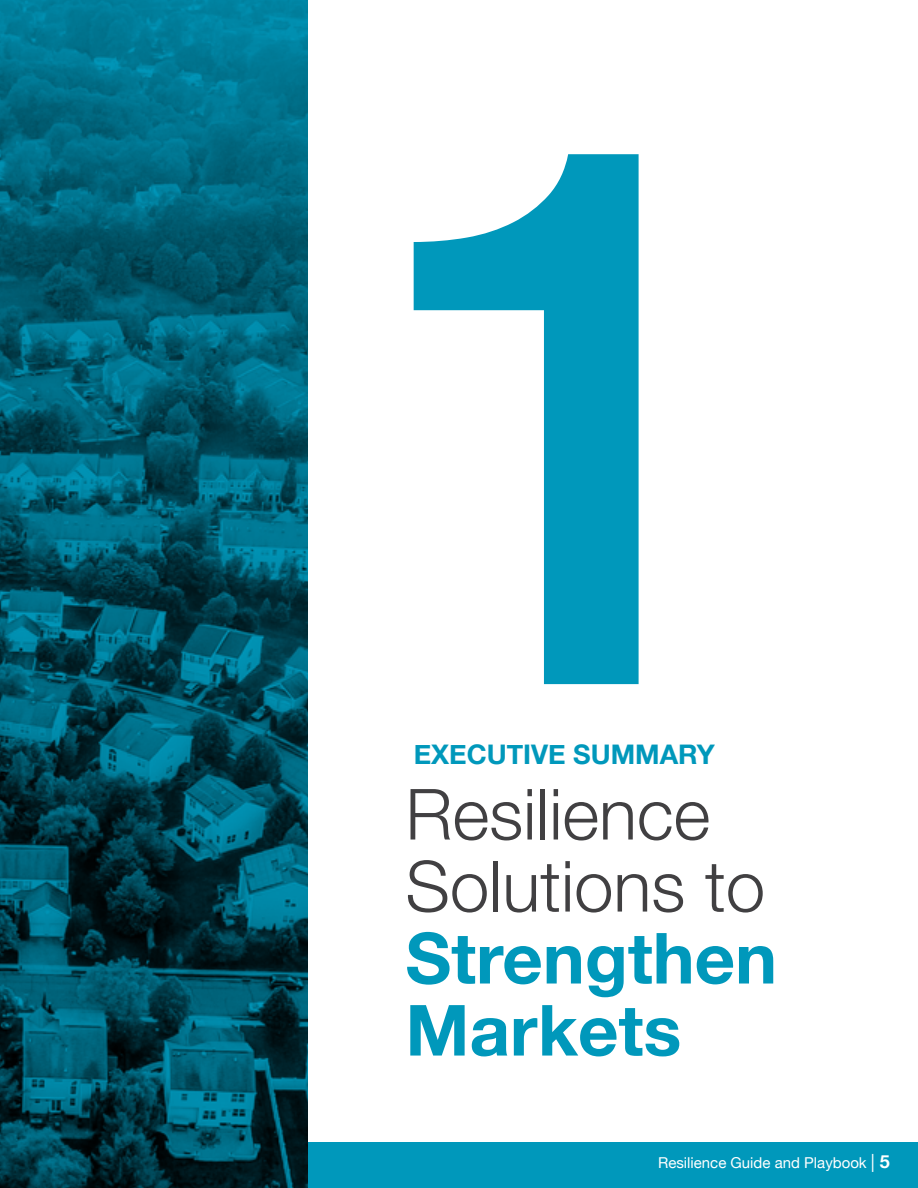
<style>
.page{position:relative;width:918px;height:1188px;background:#fff}
.page>*{position:absolute;margin:0;border:0;box-sizing:border-box;transform-origin:0 0}
.t1{font:500 757.05px "Helvetica Neue";color:#0098bb}
.t2{font:300 70.65px/72px "Helvetica Neue";color:#414042}
.t3{font:700 70.65px/72px "Helvetica Neue";color:#0098bb}
.t4{font:700 27px "Helvetica Neue";color:#0098bb}
.t5{font:15px "Helvetica Neue";color:#fff}
.s1{font-size:18px}
.s2{font-weight:700;font-size:18px}
</style>
<div class="page">
<div style="left:0;top:1142px;width:918px;height:46px;background:#0098bb"></div>
<svg style="left:0;top:0;width:308px;height:1188px;background:#005568"></svg>
<h1 class="t1" style="left:374px;top:-194px;width:422px">1</h1>
<h3 class="t4" style="left:414px;top:733px;width:302px">EXECUTIVE SUMMARY</h3>
<h2 class="t2" style="left:405px;top:773px;width:361px">Resilience<br>Solutions to</h2>
<h2 class="t3" style="left:405px;top:924px;width:373px">Strengthen<br>Markets</h2>
<p class="t5" style="left:658px;top:1152px;width:233px">Resilience Guide and Playbook <span class="s1">|</span> <span class="s2">5</span></p>
</div>
